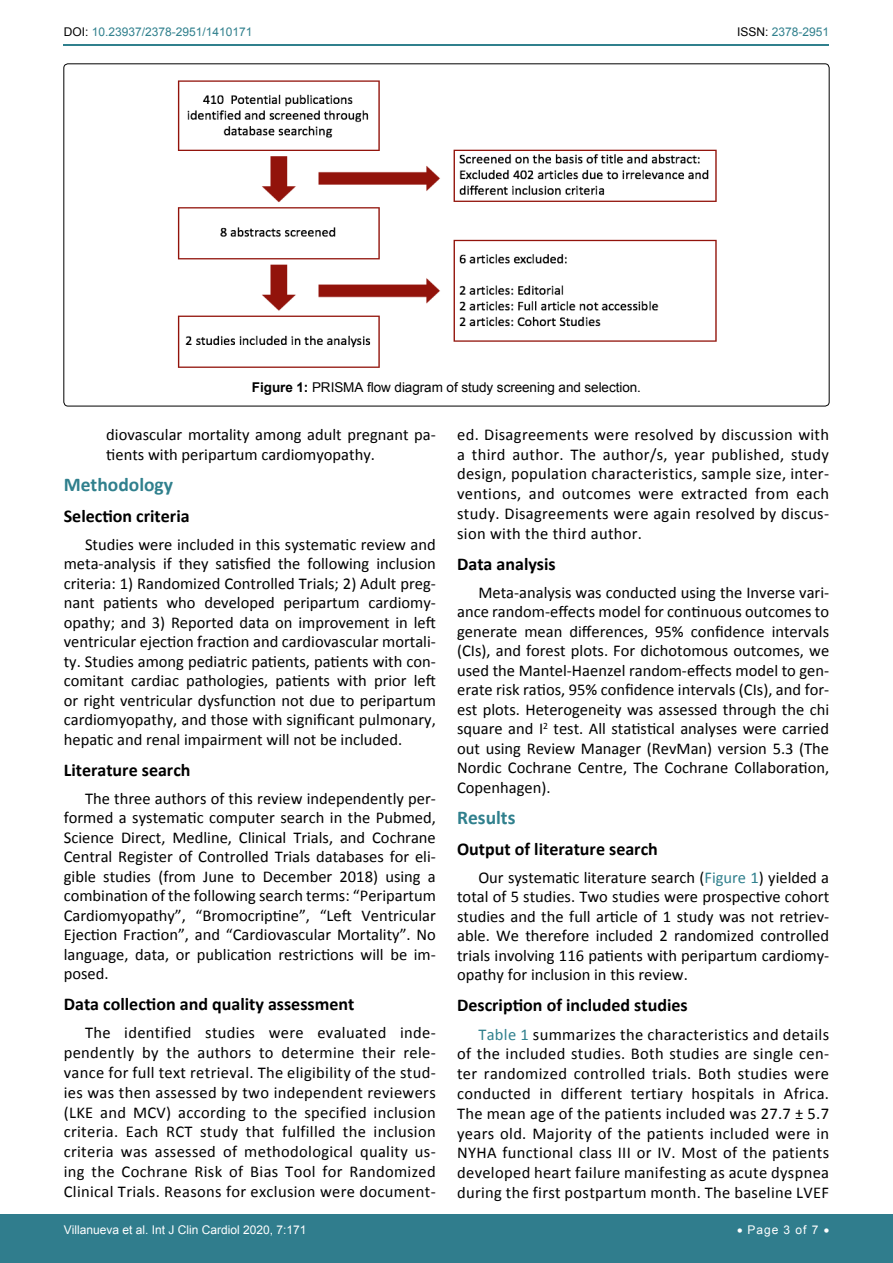
<style>
.page{position:relative;width:893px;height:1263px;background:#fff}
.page>*{position:absolute;margin:0;border:0;box-sizing:border-box;transform-origin:0 0}
.t1{font:700 19.5px "Calibri";color:#30808d}
.t2{font:700 18px "Calibri";color:#000}
.t3{font:16.5px/19.5px "Calibri";color:#000;text-align:justify}
.t4{font:13.5px "Arial";letter-spacing:-.005em;color:#000}
.t5{font:12px "Arial";color:#fff}
.t6{font:12px "Arial";color:#30808d}
.s1{color:#000}
.s2{font-weight:700}
.s3{color:#30808d}
</style>
<div class="page">
<hr style="left:64px;top:44px;width:765px;height:2px;background:#30808d">
<div style="left:0;top:1215px;width:893px;height:48px;background:#307d8d"></div>
<img style="left:177px;top:80px;width:540px;height:288px">
<p class="t6" style="left:64px;top:24px;width:190px"><span class="s1">DOI:</span> 10.23937/2378-2951/1410171</p>
<p class="t6" style="left:737px;top:24px;width:94px"><span class="s1">ISSN:</span> 2378-2951</p>
<p class="t4" style="left:252px;top:379px;width:391px"><span class="s2">Figure 1:</span> PRISMA flow diagram of study screening and selection.</p>
<p class="t3" style="left:106px;top:424px;width:331px">diovascular mortality among adult pregnant pa&shy;tients with peripartum cardiomyopathy.</p>
<p class="t1" style="left:64px;top:472px;width:111px">Methodology</p>
<p class="t2" style="left:64px;top:504px;width:127px">Selection criteria</p>
<p class="t3" style="left:64px;top:534px;width:374px;text-indent:21px">Studies were included in this systematic review and meta-analysis if they satisfied the following inclusion criteria: 1) Randomized Controlled Trials; 2) Adult preg&shy;nant patients who developed peripartum cardiomy&shy;opathy; and 3) Reported data on improvement in left ventricular ejection fraction and cardiovascular mortali&shy;ty. Studies among pediatric patients, patients with con&shy;comitant cardiac pathologies, patients with prior left or right ventricular dysfunction not due to peripartum cardiomyopathy, and those with significant pulmonary, hepatic and renal impairment will not be included.</p>
<p class="t2" style="left:64px;top:758px;width:128px">Literature search</p>
<p class="t3" style="left:64px;top:788px;width:374px;text-indent:21px">The three authors of this review independently per&shy;formed a systematic computer search in the Pubmed, Science Direct, Medline, Clinical Trials, and Cochrane Central Register of Controlled Trials databases for eli&shy;gible studies (from June to December 2018) using a combination of the following search terms: “Peripartum Cardiomyopathy”, “Bromocriptine”, “Left Ventricular Ejection Fraction”, and “Cardiovascular Mortality”. No language, data, or publication restrictions will be im&shy;posed.</p>
<p class="t2" style="left:64px;top:993px;width:292px">Data collection and quality assessment</p>
<p class="t3" style="left:64px;top:1023px;width:374px;text-indent:21px">The identified studies were evaluated inde&shy;pendently by the authors to determine their rele&shy;vance for full text retrieval. The eligibility of the stud&shy;ies was then assessed by two independent reviewers (LKE and MCV) according to the specified inclusion criteria. Each RCT study that fulfilled the inclusion criteria was assessed of methodological quality us&shy;ing the Cochrane Risk of Bias Tool for Randomized Clinical Trials. Reasons for exclusion were document-</p>
<p class="t3" style="left:457px;top:424px;width:374px">ed. Disagreements were resolved by discussion with a third author. The author/s, year published, study design, population characteristics, sample size, inter&shy;ventions, and outcomes were extracted from each study. Disagreements were again resolved by discus&shy;sion with the third author.</p>
<p class="t2" style="left:457px;top:552px;width:100px">Data analysis</p>
<p class="t3" style="left:457px;top:583px;width:374px;text-indent:21px">Meta-analysis was conducted using the Inverse vari&shy;ance random-effects model for continuous outcomes to generate mean differences, 95% confidence intervals (CIs), and forest plots. For dichotomous outcomes, we used the Mantel-Haenzel random-effects model to gen&shy;erate risk ratios, 95% confidence intervals (CIs), and for&shy;est plots. Heterogeneity was assessed through the chi square and I<sup>2</sup> test. All statistical analyses were carried out using Review Manager (RevMan) version 5.3 (The Nordic Cochrane Centre, The Cochrane Collaboration, Copenhagen).</p>
<p class="t1" style="left:457px;top:805px;width:60px">Results</p>
<p class="t2" style="left:457px;top:837px;width:202px">Output of literature search</p>
<p class="t3" style="left:457px;top:868px;width:374px;text-indent:21px">Our systematic literature search (<span class="s3">Figure 1</span>) yielded a total of 5 studies. Two studies were prospective cohort studies and the full article of 1 study was not retriev&shy;able. We therefore included 2 randomized controlled trials involving 116 patients with peripartum cardiomy&shy;opathy for inclusion in this review.</p>
<p class="t2" style="left:457px;top:994px;width:232px">Description of included studies</p>
<p class="t3" style="left:457px;top:1024px;width:373px;text-indent:21px"><span class="s3">Table 1</span> summarizes the characteristics and details of the included studies. Both studies are single cen&shy;ter randomized controlled trials. Both studies were conducted in different tertiary hospitals in Africa.<br>The mean age of the patients included was 27.7 ± 5.7 years old. Majority of the patients included were in NYHA functional class III or IV. Most of the patients developed heart failure manifesting as acute dyspnea during the first postpartum month. The baseline LVEF</p>
<p class="t5" style="left:64px;top:1221px;width:244px">Villanueva et al. Int J Clin Cardiol 2020, 7:171</p>
<p class="t5" style="left:737px;top:1221px;width:94px">• Page 3 of 7 •</p>
</div>
